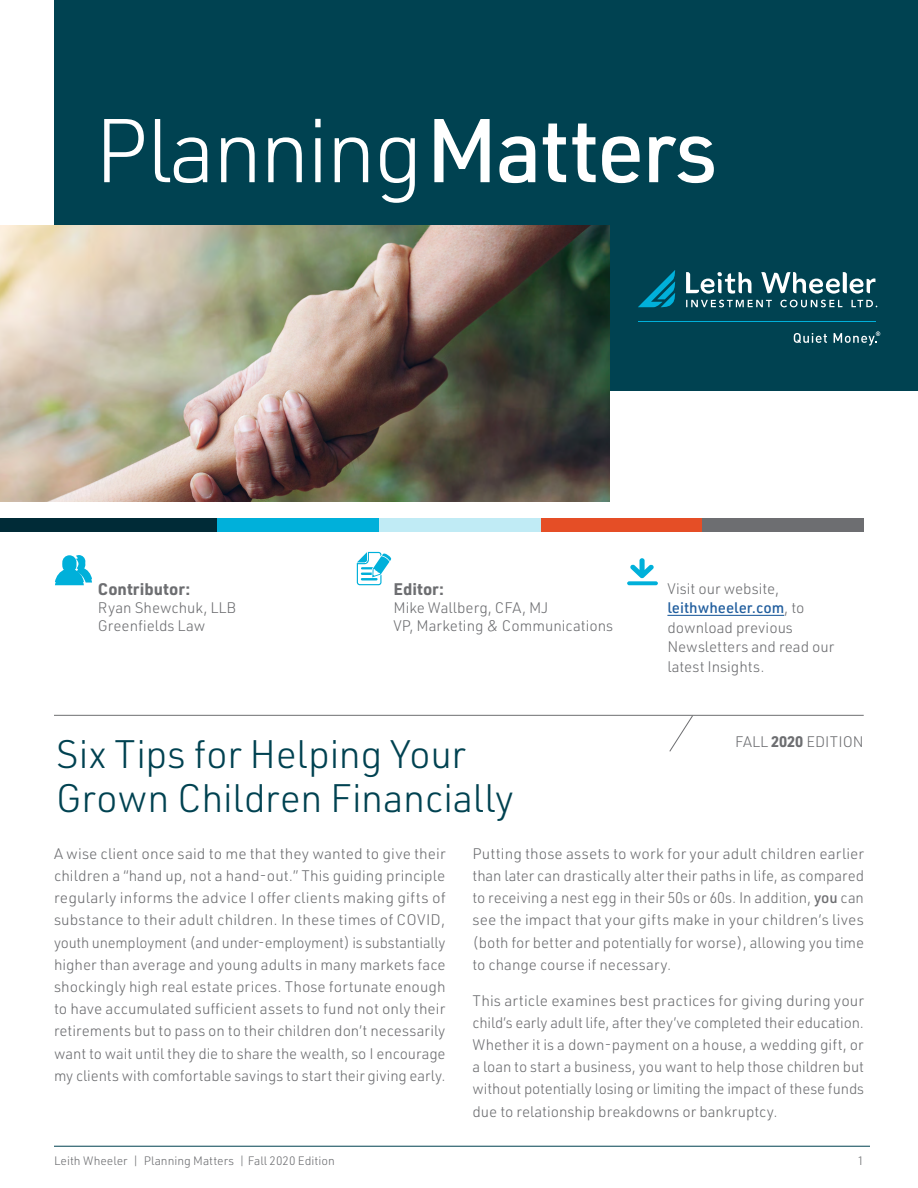
<style>
.page{position:relative;width:918px;height:1188px;background:#fff}
.page>*{position:absolute;margin:0;border:0;box-sizing:border-box;transform-origin:0 0}
.t1{font:300 88.5px "URWDIN";letter-spacing:-.03em;color:#fff}
.t2{font:300 39px/43.5px "URWDIN";letter-spacing:-.01em;color:#004251}
.t3{font:700 16.5px "URWDIN";color:#6d6e71}
.t4{font:300 15px/22.2px "URWDIN";color:#6d6e71;text-align:justify}
.t5{font:300 12px "URWDIN";color:#6d6e71}
.s1{font-weight:500}
.s2{font-weight:500;color:#215e9e}
.s3{font-weight:700}
</style>
<div class="page">
<div style="left:54px;top:0;width:864px;height:391px;background:#004251"></div>
<img style="left:0;top:225px;width:609px;height:276px">
<hr style="left:54px;top:715px;width:810px;height:1px;background:#6d6e71">
<svg style="left:669px;top:715px;width:25px;height:37px"></svg>
<svg style="left:638px;top:270px;width:37px;height:38px"></svg>
<svg style="left:794px;top:333px;width:33px;height:10px"></svg>
<hr style="left:638px;top:321px;width:237px;height:1px;background:#00b0da">
<svg style="left:686px;top:272px;width:189px;height:22px"></svg>
<svg style="left:686px;top:300px;width:191px;height:7px"></svg>
<svg style="left:834px;top:331px;width:46px;height:15px"></svg>
<hr style="left:667px;top:615px;width:117px;height:1px;background:#215e9e">
<svg style="left:627px;top:558px;width:31px;height:27px"></svg>
<div style="left:0;top:519px;width:217px;height:13px;background:#002b37"></div>
<div style="left:217px;top:519px;width:162px;height:13px;background:#00b0da"></div>
<div style="left:379px;top:519px;width:162px;height:13px;background:#c0ebf5"></div>
<div style="left:541px;top:519px;width:162px;height:13px;background:#e54e26"></div>
<div style="left:703px;top:519px;width:161px;height:13px;background:#6d6e71"></div>
<hr style="left:54px;top:1146px;width:816px;height:1px;background:#004251">
<svg style="left:357px;top:552px;width:35px;height:33px"></svg>
<svg style="left:55px;top:555px;width:37px;height:30px"></svg>
<h1 class="t1" style="left:94px;top:93px;width:625px">Planning<span class="s1">Matters</span></h1>
<p class="t3" style="left:98px;top:578px;width:94px">Contributor:</p>
<p class="t4" style="left:98px;top:598px;width:140px;line-height:18px">Ryan Shewchuk, LLB<br>Greenfields Law</p>
<p class="t3" style="left:393px;top:578px;width:52px">Editor:</p>
<p class="t4" style="left:393px;top:598px;width:221px;line-height:18px">Mike Wallberg, CFA, MJ<br>VP, Marketing &amp; Communications</p>
<h2 class="t2" style="left:56px;top:732px;width:459px">Six Tips for Helping Your<br>Grown Children Financially</h2>
<p class="t4" style="left:667px;top:578px;width:168px;line-height:19.5px;text-align:left">Visit our website, <span class="s2">leithwheeler.com</span>, to download previous<br>Newsletters and read our latest Insights.</p>
<p class="t4" style="left:735px;top:730px;width:130px">FALL <span class="s3">2020</span> EDITION</p>
<p class="t4" style="left:54px;top:842px;width:393px">A wise client once said to me that they wanted to give their children a “hand up, not a hand-out.” This guiding principle regularly informs the advice I offer clients making gifts of substance to their adult children. In these times of COVID, youth unemployment (and under-employment) is substantially higher than average and young adults in many markets face shockingly high real estate prices. Those fortunate enough to have accumulated sufficient assets to fund not only their retirements but to pass on to their children don’t necessarily want to wait until they die to share the wealth, so I encourage my clients with comfortable savings to start their giving early.</p>
<p class="t4" style="left:472px;top:842px;width:393px">Putting those assets to work for your adult children earlier than later can drastically alter their paths in life, as compared to receiving a nest egg in their 50s or 60s. In addition, <span class="s1">you</span> can see the impact that your gifts make in your children’s lives (both for better and potentially for worse), allowing you time to change course if necessary.</p>
<p class="t4" style="left:472px;top:989px;width:393px">This article examines best practices for giving during your child’s early adult life, after they’ve completed their education.<br>Whether it is a down-payment on a house, a wedding gift, or a loan to start a business, you want to help those children but without potentially losing or limiting the impact of these funds due to relationship breakdowns or bankruptcy.</p>
<p class="t5" style="left:54px;top:1153px;width:282px">Leith Wheeler | Planning Matters | Fall 2020 Edition</p>
<p class="t5" style="left:858px;top:1153px;width:8px">1</p>
</div>
